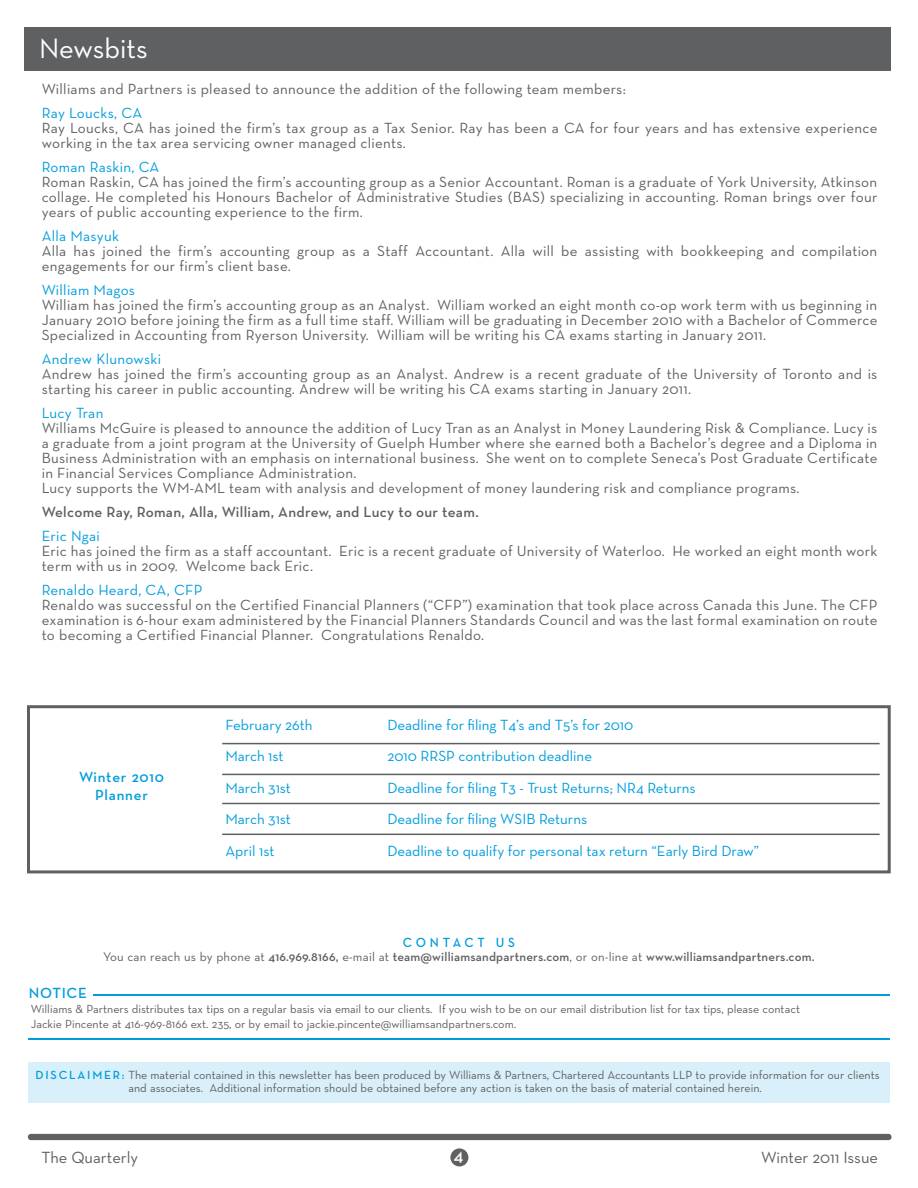
<style>
.page{position:relative;width:918px;height:1188px;background:#fff}
.page>*{position:absolute;margin:0;border:0;box-sizing:border-box;transform-origin:0 0}
.t1{font:28.5px "Neutra Text";color:#fff}
.t2{font:600 18px "Neutra Text";color:#fff}
.t3{font:16.5px "Neutra Text";color:#5f6062}
.t4{font:15px/15px "Neutra Text";letter-spacing:.02em;color:#5f6062}
.t5{font:15px "Neutra Text";color:#009ddc}
.t6{font:15px "Neutra Text";letter-spacing:.02em;color:#009ddc}
.t7{font:600 15px "Neutra Text";letter-spacing:.02em;color:#5f6062}
.t8{font:600 15px "Neutra Text";letter-spacing:.05em;color:#009ddc}
.t9{font:600 14.85px/17.9px "Neutra Text";letter-spacing:.05em;color:#009ddc;text-align:center}
.t10{font:600 13.5px "Neutra Text";letter-spacing:.295em;color:#009ddc;scale:.95 1}
.t11{font:600 12.75px "Neutra Text";letter-spacing:.015em;color:#5f6062}
.t12{font:12px/13.5px "Neutra Text";color:#5f6062}
.s1{font-weight:400}
.s2{font-weight:600;color:#009ddc}
</style>
<div class="page">
<div style="left:28px;top:1062px;width:862px;height:41px;background:#d9f0fa"></div>
<hr style="left:93px;top:995px;width:796px;height:1px;background:#009ddc">
<hr style="left:28px;top:1038px;width:861px;height:1px;background:#009ddc">
<div style="left:450px;top:1148px;width:18px;height:18px;background:#5f6062;border-radius:50%"></div>
<div style="left:28px;top:1134px;width:864px;height:6px;background:#5f6062;border-radius:3px"></div>
<div style="left:27px;top:705px;width:864px;height:168px;border:3px solid #5f6062"></div>
<hr style="left:222px;top:743px;width:658px;height:1px;background:#5f6062">
<hr style="left:222px;top:803px;width:658px;height:1px;background:#5f6062">
<hr style="left:222px;top:774px;width:658px;height:1px;background:#5f6062">
<hr style="left:222px;top:834px;width:658px;height:1px;background:#5f6062">
<div style="left:24px;top:27px;width:867px;height:43px;background:#5f6062"></div>
<h1 class="t1" style="left:39px;top:31px;width:110px">Newsbits</h1>
<p class="t4" style="left:42px;top:81px;width:586px">Williams and Partners is pleased to announce the addition of the following team members:</p>
<p class="t5" style="left:42px;top:104px;width:102px">Ray Loucks, CA</p>
<p class="t4" style="left:42px;top:120px;width:837px">Ray Loucks, CA has joined the firm’s tax group as a Tax Senior. Ray has been a CA for four years and has extensive experience working in the tax area servicing owner managed clients.</p>
<p class="t6" style="left:42px;top:158px;width:119px">Roman Raskin, CA</p>
<p class="t4" style="left:42px;top:174px;width:837px;text-align:justify">Roman Raskin, CA has joined the firm’s accounting group as a Senior Accountant. Roman is a graduate of York University, Atkinson collage. He completed his Honours Bachelor of Administrative Studies (BAS) specializing in accounting. Roman brings over four years of public accounting experience to the firm.</p>
<p class="t6" style="left:42px;top:227px;width:79px">Alla Masyuk</p>
<p class="t4" style="left:42px;top:243px;width:837px">Alla has joined the firm’s accounting group as a Staff Accountant. Alla will be assisting with bookkeeping and compilation engagements for our firm’s client base.</p>
<p class="t6" style="left:42px;top:281px;width:95px">William Magos</p>
<p class="t4" style="left:42px;top:297px;width:837px;text-align:justify">William has joined the firm’s accounting group as an Analyst. William worked an eight month co-op work term with us beginning in January 2010 before joining the firm as a full time staff. William will be graduating in December 2010 with a Bachelor of Commerce Specialized in Accounting from Ryerson University. William will be writing his CA exams starting in January 2011.</p>
<p class="t6" style="left:42px;top:350px;width:121px">Andrew Klunowski</p>
<p class="t4" style="left:42px;top:366px;width:837px">Andrew has joined the firm’s accounting group as an Analyst. Andrew is a recent graduate of the University of Toronto and is starting his career in public accounting. Andrew will be writing his CA exams starting in January 2011.</p>
<p class="t5" style="left:42px;top:404px;width:63px">Lucy Tran</p>
<p class="t4" style="left:42px;top:420px;width:837px">Williams McGuire is pleased to announce the addition of Lucy Tran as an Analyst in Money Laundering Risk &amp; Compliance. Lucy is a graduate from a joint program at the University of Guelph Humber where she earned both a Bachelor’s degree and a Diploma in Business Administration with an emphasis on international business. She went on to complete Seneca’s Post Graduate Certificate in Financial Services Compliance Administration.<br>Lucy supports the WM-AML team with analysis and development of money laundering risk and compliance programs.</p>
<p class="t7" style="left:42px;top:503px;width:438px">Welcome Ray, Roman, Alla, William, Andrew, and Lucy to our team.</p>
<p class="t5" style="left:42px;top:527px;width:60px">Eric Ngai</p>
<p class="t4" style="left:42px;top:543px;width:837px">Eric has joined the firm as a staff accountant. Eric is a recent graduate of University of Waterloo. He worked an eight month work term with us in 2009. Welcome back Eric.</p>
<p class="t6" style="left:42px;top:581px;width:162px">Renaldo Heard, CA, CFP</p>
<p class="t4" style="left:42px;top:597px;width:837px;text-align:justify">Renaldo was successful on the Certified Financial Planners (“CFP”) examination that took place across Canada this June. The CFP examination is 6-hour exam administered by the Financial Planners Standards Council and was the last formal examination on route to becoming a Certified Financial Planner. Congratulations Renaldo.</p>
<p class="t9" style="left:79px;top:768px;width:86px">Winter 2010<br>Planner</p>
<p class="t5" style="left:225px;top:716px;width:89px">February 26th</p>
<p class="t5" style="left:387px;top:716px;width:247px">Deadline for filing T4’s and T5’s for 2010</p>
<p class="t5" style="left:225px;top:747px;width:60px">March 1st</p>
<p class="t5" style="left:387px;top:747px;width:206px">2010 RRSP contribution deadline</p>
<p class="t5" style="left:225px;top:779px;width:67px">March 31st</p>
<p class="t5" style="left:387px;top:779px;width:310px">Deadline for filing T3 - Trust Returns; NR4 Returns</p>
<p class="t5" style="left:225px;top:810px;width:67px">March 31st</p>
<p class="t5" style="left:387px;top:810px;width:201px">Deadline for filing WSIB Returns</p>
<p class="t5" style="left:225px;top:842px;width:51px">April 1st</p>
<p class="t5" style="left:387px;top:842px;width:373px">Deadline to qualify for personal tax return “Early Bird Draw”</p>
<p class="t8" style="left:29px;top:984px;width:60px">NOTICE</p>
<p class="t10" style="left:403px;top:934px;width:120px">CONTACT US</p>
<p class="t11" style="left:103px;top:949px;width:713px"><span class="s1">You can reach us by phone at</span> 416.969.8166, <span class="s1">e-mail at</span> team@williamsandpartners.com<span class="s1">, or on-line at</span> www.williamsandpartners.com.</p>
<p class="t12" style="left:31px;top:1001px;width:771px;line-height:15px">Williams &amp; Partners distributes tax tips on a regular basis via email to our clients. If you wish to be on our email distribution list for tax tips, please contact<br>Jackie Pincente at 416-969-8166 ext. 235, or by email to jackie.pincente@williamsandpartners.com.</p>
<p class="t12" style="left:128px;top:1068px;width:753px;text-indent:-93px"><span class="s2">D I S C L A I M E R :</span> The material contained in this newsletter has been produced by Williams &amp; Partners, Chartered Accountants LLP to provide information for our clients and associates. Additional information should be obtained before any action is taken on the basis of material contained herein.</p>
<p class="t3" style="left:41px;top:1147px;width:98px">The Quarterly</p>
<p class="t2" style="left:454px;top:1144px;width:11px">4</p>
<p class="t3" style="left:761px;top:1147px;width:118px">Winter 2011 Issue</p>
</div>
